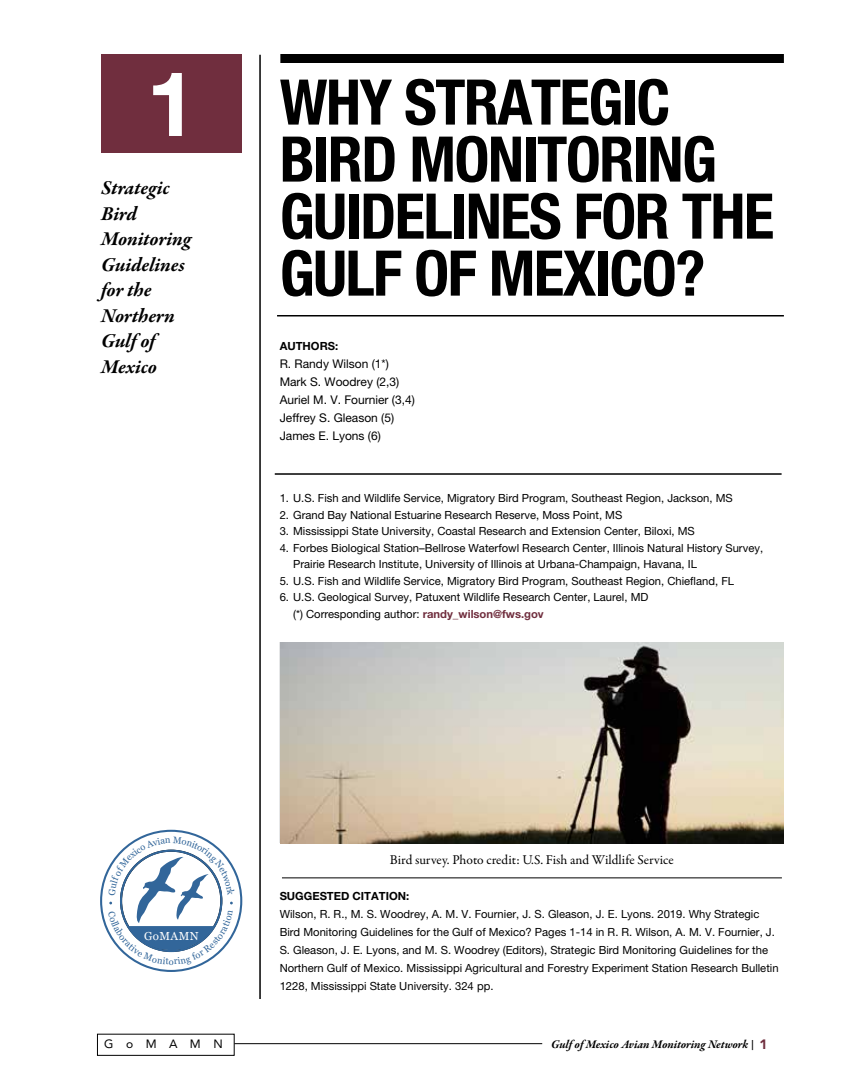
<style>
.page{position:relative;width:864px;height:1080px;background:#fff}
.page>*{position:absolute;margin:0;border:0;box-sizing:border-box;transform-origin:0 0}
.t1{font:700 90px "Helvetica Neue LT Std";color:#fff}
.t2{font:700 condensed 63px/57px "Helvetica Neue LT Std";letter-spacing:-.025em;color:#000}
.t3{font:italic 700 20.1px/25.5px "Garamond Premr Pro";letter-spacing:-.01em;color:#000}
.t4{font:13.5px "Garamond Premr Pro";color:#000}
.t5{font:900 13.5px "Avenir LT Std";color:#702e3e}
.t6{font:12px/18px "Helvetica Neue LT Std";color:#000}
.t7{font:italic 700 12px "Garamond Premr Pro";letter-spacing:-.005em;color:#000}
.t8{font:12px "Avenir LT Std";letter-spacing:1.04em;color:#000}
.t9{font:11.55px "Georgia";letter-spacing:.04em;color:#fff}
.t10{font:11.25px/18px "Helvetica Neue LT Std";color:#000}
.t11{font:700 11.25px "Helvetica Neue LT Std";color:#000}
.s1{font-weight:700;color:#702e3e}
</style>
<div class="page">
<hr style="left:234px;top:1043px;width:308px;height:1px;background:#000">
<div style="left:97px;top:1034px;width:137px;height:22px;border:1px solid #000"></div>
<hr style="left:282px;top:878px;width:500px;height:1px;background:#000">
<hr style="left:259px;top:55px;width:2px;height:944px;background:#000">
<hr style="left:275px;top:473px;width:507px;height:2px;background:#000">
<div style="left:280px;top:54px;width:504px;height:9px;background:#000"></div>
<hr style="left:277px;top:315px;width:507px;height:1px;background:#000">
<div style="left:101px;top:55px;width:141px;height:98px;background:#702e3e"></div>
<img style="left:280px;top:642px;width:503px;height:201px">
<svg style="left:100px;top:830px;width:142px;height:142px"></svg>
<p class="t1" style="left:147px;top:48px;width:52px">1</p>
<h3 class="t3" style="left:101px;top:176px;width:92px">Strategic<br>Bird<br>Monitoring<br>Guidelines for the<br>Northern<br>Gulf of<br>Mexico</h3>
<h1 class="t2" style="left:280px;top:73px;width:496px">WHY STRATEGIC<br>BIRD MONITORING<br>GUIDELINES FOR THE<br>GULF OF MEXICO?</h1>
<p class="t11" style="left:280px;top:339px;width:60px">AUTHORS:</p>
<p class="t6" style="left:280px;top:355px;width:137px">R. Randy Wilson (1*)<br>Mark S. Woodrey (2,3)<br>Auriel M. V. Fournier (3,4)<br>Jeffrey S. Gleason (5)<br>James E. Lyons (6)</p>
<p class="t10" style="left:280px;top:489px;width:455px">1. U.S. Fish and Wildlife Service, Migratory Bird Program, Southeast Region, Jackson, MS</p>
<p class="t10" style="left:280px;top:506px;width:344px">2. Grand Bay National Estuarine Research Reserve, Moss Point, MS</p>
<p class="t10" style="left:280px;top:522px;width:417px">3. Mississippi State University, Coastal Research and Extension Center, Biloxi, MS</p>
<p class="t10" style="left:293px;top:539px;width:471px;line-height:16.5px;text-indent:-14px">4. Forbes Biological Station–Bellrose Waterfowl Research Center, Illinois Natural History Survey,<br>Prairie Research Institute, University of Illinois at Urbana-Champaign, Havana, IL</p>
<p class="t10" style="left:280px;top:572px;width:456px">5. U.S. Fish and Wildlife Service, Migratory Bird Program, Southeast Region, Chiefland, FL</p>
<p class="t10" style="left:293px;top:589px;width:357px;line-height:16.5px;text-indent:-14px">6. U.S. Geological Survey, Patuxent Wildlife Research Center, Laurel, MD (*) Corresponding author: <span class="s1">randy_wilson@fws.gov</span></p>
<p class="t9" style="left:144px;top:929px;width:56px">GoMAMN</p>
<p class="t4" style="left:390px;top:852px;width:285px">Bird survey. Photo credit: U.S. Fish and Wildlife Service</p>
<p class="t11" style="left:280px;top:889px;width:131px">SUGGESTED CITATION:</p>
<p class="t10" style="left:280px;top:905px;width:497px">Wilson, R. R., M. S. Woodrey, A. M. V. Fournier, J. S. Gleason, J. E. Lyons. 2019. Why Strategic<br>Bird Monitoring Guidelines for the Gulf of Mexico? Pages 1-14 in R. R. Wilson, A. M. V. Fournier, J.</p>
<p class="t10" style="left:280px;top:941px;width:500px">S. Gleason, J. E. Lyons, and M. S. Woodrey (Editors), Strategic Bird Monitoring Guidelines for the<br>Northern Gulf of Mexico. Mississippi Agricultural and Forestry Experiment Station Research Bulletin<br>1228, Mississippi State University. 324 pp.</p>
<p class="t8" style="left:104px;top:1037px;width:120px">GoMAMN</p>
<p class="t7" style="left:551px;top:1037px;width:204px">Gulf of Mexico Avian Monitoring Network |</p>
<p class="t5" style="left:759px;top:1037px;width:9px">1</p>
</div>
